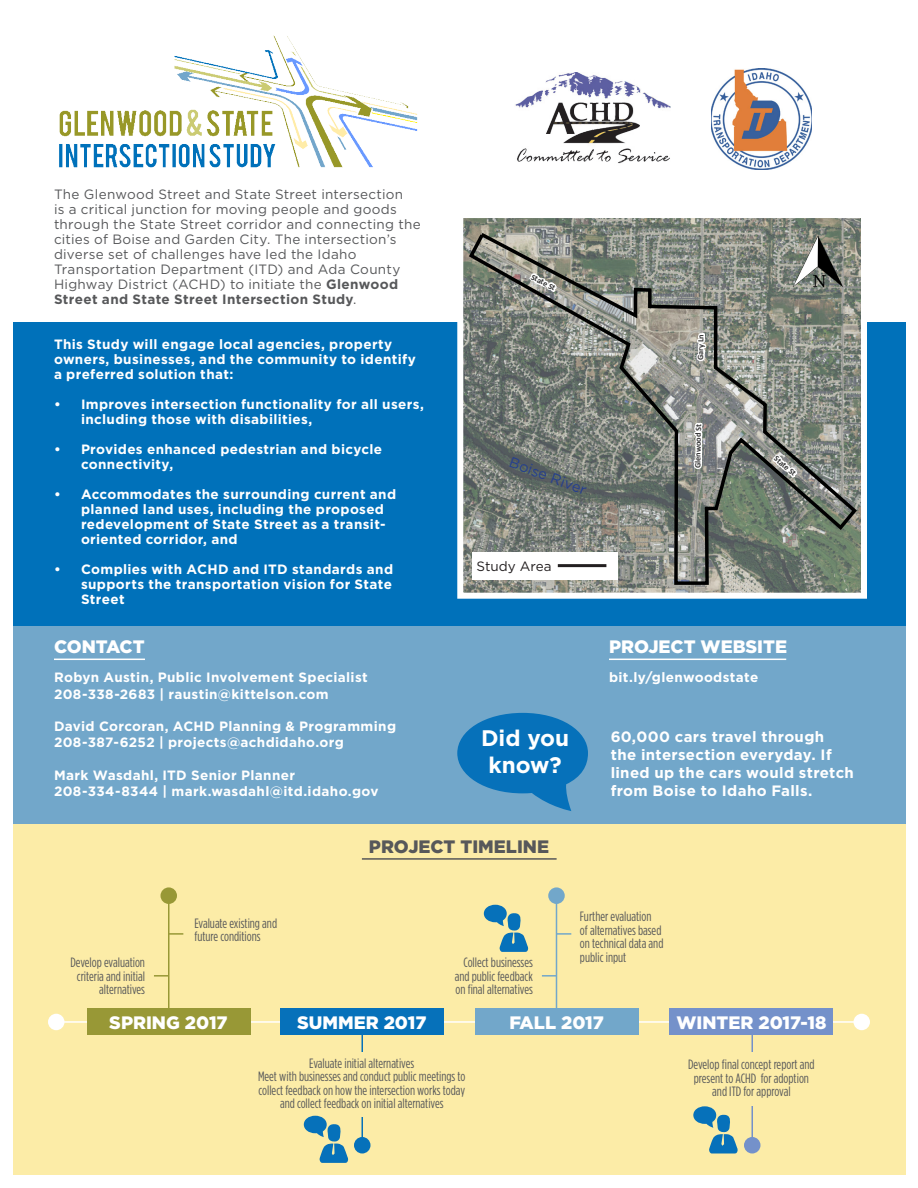
<style>
.page{position:relative;width:918px;height:1188px;background:#fff}
.page>*{position:absolute;margin:0;border:0;box-sizing:border-box;transform-origin:0 0}
.t1{font:700 22.5px/27px "Gotham";color:#fff;text-align:center}
.t2{font:900 18px "Gotham";color:#fff}
.t3{font:900 18px "Gotham";color:#57585a}
.t4{font:700 15px/18px "Gotham";letter-spacing:.02em;color:#fff}
.t5{font:14.7px "Gotham";color:#253f8e}
.t6{font:700 13.5px/15px "Gotham";letter-spacing:.025em;color:#fff}
.t7{font:13.5px/13.5px "Gotham Condensed";color:#57585a}
.t8{font:13.5px/15px "Gotham";letter-spacing:.02em;color:#57585a}
.t9{font:13.5px "Gotham";color:#231f20}
.t10{font:700 8.25px "Calibri";color:#343434}
.s1{font-weight:700}
</style>
<div class="page">
<div style="left:13px;top:322px;width:892px;height:359px;background:#0071ba"></div>
<div style="left:13px;top:627px;width:892px;height:207px;background:#72a7ca"></div>
<div style="left:13px;top:824px;width:893px;height:350px;background:#fceca7"></div>
<svg style="left:464px;top:219px;width:396px;height:373px;background:#81877f"></svg>
<div style="left:457px;top:212px;width:410px;height:387px;border:6px solid #fff"></div>
<img style="left:59px;top:35px;width:359px;height:133px">
<hr style="left:362px;top:1019px;width:1px;height:126px;background:#0671ba">
<div style="left:354px;top:1137px;width:16px;height:17px;background:#0671ba;border-radius:50%"></div>
<hr style="left:752px;top:1019px;width:1px;height:126px;background:#7491ca">
<div style="left:744px;top:1137px;width:17px;height:17px;background:#7491ca;border-radius:50%"></div>
<hr style="left:168px;top:896px;width:2px;height:126px;background:#989836">
<div style="left:160px;top:887px;width:17px;height:17px;background:#989836;border-radius:50%"></div>
<hr style="left:556px;top:896px;width:1px;height:126px;background:#72a7ca">
<div style="left:548px;top:887px;width:17px;height:17px;background:#72a7ca;border-radius:50%"></div>
<hr style="left:59px;top:1021px;width:803px;height:2px;background:#fff">
<div style="left:48px;top:1014px;width:16px;height:16px;background:#fff;border-radius:50%"></div>
<div style="left:854px;top:1014px;width:16px;height:16px;background:#fff;border-radius:50%"></div>
<div style="left:87px;top:1009px;width:164px;height:26px;background:#989836"></div>
<div style="left:475px;top:1009px;width:164px;height:26px;background:#72a7ca"></div>
<div style="left:669px;top:1009px;width:164px;height:26px;background:#7491ca"></div>
<div style="left:280px;top:1009px;width:164px;height:26px;background:#0671ba"></div>
<div style="left:304px;top:1052px;width:116px;height:65px;background:#fceca7"></div>
<svg style="left:557px;top:933px;width:14px;height:2px"></svg>
<svg style="left:169px;top:933px;width:14px;height:2px"></svg>
<svg style="left:542px;top:975px;width:14px;height:2px"></svg>
<svg style="left:154px;top:975px;width:14px;height:2px"></svg>
<hr style="left:362px;top:858px;width:195px;height:2px;background:#57585a">
<hr style="left:54px;top:659px;width:91px;height:1px;background:#fff">
<hr style="left:609px;top:659px;width:177px;height:1px;background:#fff">
<img style="left:515px;top:73px;width:155px;height:91px">
<img style="left:711px;top:68px;width:100px;height:101px">
<div style="left:472px;top:552px;width:146px;height:27px;background:#fff"></div>
<hr style="left:558px;top:564px;width:48px;height:3px;background:#231f20">
<svg style="left:304px;top:1116px;width:44px;height:47px"></svg>
<svg style="left:484px;top:905px;width:44px;height:47px"></svg>
<svg style="left:693px;top:1106px;width:45px;height:48px"></svg>
<img style="left:783px;top:226px;width:71px;height:71px">
<svg style="left:457px;top:713px;width:131px;height:98px"></svg>
<p class="t8" style="left:54px;top:187px;width:368px">The Glenwood Street and State Street intersection<br>is a critical junction for moving people and goods through the State Street corridor and connecting the cities of Boise and Garden City. The intersection’s diverse set of challenges have led the Idaho Transportation Department (ITD) and Ada County Highway District (ACHD) to initiate the <span class="s1">Glenwood Street and State Street Intersection Study</span>.</p>
<p class="t6" style="left:54px;top:337px;width:364px">This Study will engage local agencies, property owners, businesses, and the community to identify a preferred solution that:</p>
<p class="t6" style="left:81px;top:397px;width:344px;text-indent:-27px">• Improves intersection functionality for all users, including those with disabilities,</p>
<p class="t6" style="left:81px;top:442px;width:303px;text-indent:-27px">• Provides enhanced pedestrian and bicycle connectivity,</p>
<p class="t6" style="left:81px;top:487px;width:317px;text-indent:-27px">• Accommodates the surrounding current and planned land uses, including the proposed redevelopment of State Street as a transit&shy;oriented corridor, and</p>
<p class="t6" style="left:81px;top:562px;width:314px;text-align:justify;text-indent:-27px">• Complies with ACHD and ITD standards and supports the transportation vision for State Street</p>
<p class="t10" style="left:534px;top:272px;width:28px;rotate:27deg">State St</p>
<p class="t5" style="left:513px;top:452px;width:83px;rotate:21deg">Boise River</p>
<p class="t9" style="left:477px;top:558px;width:76px">Study Area</p>
<p class="t10" style="left:695px;top:360px;width:27px;rotate:-89deg">Gary Ln</p>
<p class="t10" style="left:692px;top:468px;width:45px;rotate:-89deg">Glenwood St</p>
<p class="t10" style="left:779px;top:453px;width:28px;rotate:40deg">State St</p>
<p class="t2" style="left:54px;top:634px;width:92px">CONTACT</p>
<p class="t2" style="left:609px;top:634px;width:180px">PROJECT WEBSITE</p>
<p class="t6" style="left:54px;top:670px;width:315px">Robyn Austin, Public Involvement Specialist</p>
<p class="t6" style="left:54px;top:686px;width:276px">208-338-2683 | raustin@kittelson.com</p>
<p class="t6" style="left:54px;top:719px;width:344px">David Corcoran, ACHD Planning &amp; Programming</p>
<p class="t6" style="left:54px;top:735px;width:292px">208-387-6252 | projects@achdidaho.org</p>
<p class="t6" style="left:54px;top:767px;width:243px">Mark Wasdahl, ITD Senior Planner</p>
<p class="t6" style="left:54px;top:783px;width:326px">208-334-8344 | mark.wasdahl@itd.idaho.gov</p>
<p class="t1" style="left:481px;top:724px;width:90px">Did you know?</p>
<p class="t3" style="left:369px;top:834px;width:182px">PROJECT TIMELINE</p>
<p class="t6" style="left:609px;top:670px;width:151px">bit.ly/glenwoodstate</p>
<p class="t4" style="left:611px;top:728px;width:245px">60,000 cars travel through<br>the intersection everyday. If lined up the cars would stretch from Boise to Idaho Falls.</p>
<p class="t7" style="left:194px;top:916px;width:84px">Evaluate existing and future conditions</p>
<p class="t7" style="left:580px;top:910px;width:85px">Further evaluation<br>of alternatives based on technical data and public input</p>
<p class="t7" style="left:70px;top:956px;width:76px;text-align:right">Develop evaluation criteria and initial alternatives</p>
<p class="t7" style="left:455px;top:956px;width:80px;text-align:justify;text-indent:9px">Collect businesses and public feedback on final alternatives</p>
<p class="t2" style="left:109px;top:1010px;width:120px">SPRING 2017</p>
<p class="t2" style="left:297px;top:1010px;width:131px">SUMMER 2017</p>
<p class="t2" style="left:509px;top:1010px;width:96px">FALL 2017</p>
<p class="t2" style="left:676px;top:1010px;width:151px">WINTER 2017-18</p>
<p class="t7" style="left:309px;top:1056px;width:106px">Evaluate initial alternatives</p>
<p class="t7" style="left:258px;top:1070px;width:209px;text-align:center">Meet with businesses and conduct public meetings to collect feedback on how the intersection works today and collect feedback on initial alternatives</p>
<p class="t7" style="left:688px;top:1058px;width:128px;text-align:center">Develop final concept report and present to ACHD for adoption and ITD for approval</p>
</div>
